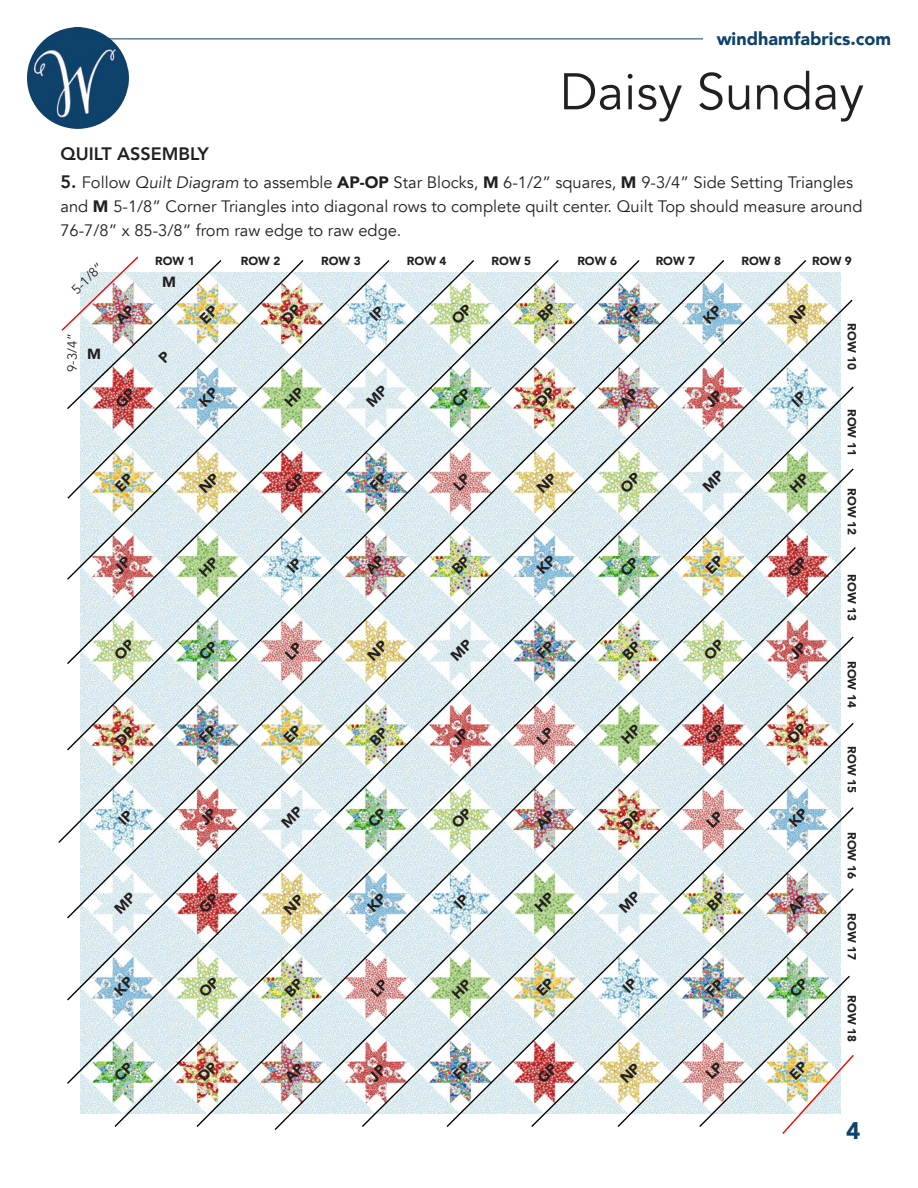
<style>
.page{position:relative;width:918px;height:1188px;background:#fff}
.page>*{position:absolute;margin:0;border:0;box-sizing:border-box;transform-origin:0 0}
.t1{font:51px "Avenir";color:#231f20}
.t2{font:900 24px "Avenir";color:#0d426a}
.t3{font:900 18px "Avenir";color:#0d426a}
.t4{font:800 18px "Avenir";color:#231f20}
.t5{font:16.5px/24px "Avenir";color:#231f20}
.t6{font:900 14.7px "Avenir";color:#231f20}
.t7{font:13.2px "Avenir";color:#231f20}
.t8{font:900 11.7px "Avenir";color:#231f20}
.s1{font-weight:800;font-size:18px}
.s2{font-style:italic}
.s3{font-weight:900}
</style>
<div class="page">
<img style="left:27px;top:27px;width:102px;height:102px;border-radius:51px">
<hr style="left:109px;top:39px;width:594px;height:1px;background:#0d426a">
<svg style="left:223px;top:260px;width:585px;height:38px"></svg>
<img style="left:66px;top:298px;width:787px;height:787px">
<img style="left:113px;top:385px;width:742px;height:743px">
<svg style="left:367px;top:892px;width:20px;height:20px"></svg>
<svg style="left:114px;top:976px;width:20px;height:20px"></svg>
<svg style="left:789px;top:807px;width:20px;height:20px"></svg>
<svg style="left:536px;top:554px;width:21px;height:20px"></svg>
<svg style="left:703px;top:304px;width:20px;height:20px"></svg>
<svg style="left:453px;top:473px;width:18px;height:18px"></svg>
<svg style="left:285px;top:642px;width:18px;height:18px"></svg>
<svg style="left:536px;top:726px;width:19px;height:19px"></svg>
<svg style="left:706px;top:810px;width:18px;height:19px"></svg>
<svg style="left:370px;top:978px;width:19px;height:19px"></svg>
<svg style="left:367px;top:640px;width:21px;height:21px"></svg>
<svg style="left:536px;top:472px;width:22px;height:22px"></svg>
<svg style="left:283px;top:894px;width:22px;height:21px"></svg>
<svg style="left:199px;top:472px;width:21px;height:22px"></svg>
<svg style="left:620px;top:1062px;width:21px;height:21px"></svg>
<svg style="left:451px;top:303px;width:22px;height:22px"></svg>
<svg style="left:788px;top:303px;width:22px;height:21px"></svg>
<svg style="left:619px;top:471px;width:22px;height:22px"></svg>
<svg style="left:113px;top:639px;width:23px;height:22px"></svg>
<svg style="left:703px;top:639px;width:22px;height:22px"></svg>
<svg style="left:451px;top:807px;width:22px;height:22px"></svg>
<svg style="left:198px;top:976px;width:22px;height:22px"></svg>
<svg style="left:788px;top:641px;width:19px;height:20px"></svg>
<svg style="left:705px;top:390px;width:18px;height:19px"></svg>
<svg style="left:113px;top:556px;width:19px;height:19px"></svg>
<svg style="left:451px;top:727px;width:19px;height:19px"></svg>
<svg style="left:368px;top:1064px;width:19px;height:19px"></svg>
<svg style="left:199px;top:808px;width:19px;height:19px"></svg>
<svg style="left:369px;top:472px;width:19px;height:19px"></svg>
<svg style="left:623px;top:304px;width:19px;height:19px"></svg>
<svg style="left:536px;top:641px;width:19px;height:19px"></svg>
<svg style="left:199px;top:724px;width:19px;height:19px"></svg>
<svg style="left:453px;top:1061px;width:19px;height:19px"></svg>
<svg style="left:452px;top:555px;width:19px;height:20px"></svg>
<svg style="left:622px;top:640px;width:20px;height:20px"></svg>
<svg style="left:369px;top:726px;width:20px;height:20px"></svg>
<svg style="left:284px;top:977px;width:20px;height:20px"></svg>
<svg style="left:707px;top:892px;width:19px;height:19px"></svg>
<svg style="left:115px;top:473px;width:19px;height:19px"></svg>
<svg style="left:705px;top:554px;width:19px;height:20px"></svg>
<svg style="left:283px;top:724px;width:19px;height:19px"></svg>
<svg style="left:536px;top:977px;width:19px;height:20px"></svg>
<svg style="left:451px;top:388px;width:21px;height:20px"></svg>
<svg style="left:537px;top:302px;width:20px;height:20px"></svg>
<svg style="left:619px;top:556px;width:21px;height:21px"></svg>
<svg style="left:198px;top:641px;width:21px;height:20px"></svg>
<svg style="left:367px;top:807px;width:20px;height:20px"></svg>
<svg style="left:113px;top:1061px;width:21px;height:20px"></svg>
<img style="left:698px;top:974px;width:157px;height:160px">
<svg style="left:284px;top:387px;width:21px;height:20px"></svg>
<svg style="left:199px;top:556px;width:20px;height:21px"></svg>
<svg style="left:789px;top:472px;width:21px;height:21px"></svg>
<svg style="left:621px;top:724px;width:21px;height:20px"></svg>
<svg style="left:534px;top:892px;width:21px;height:20px"></svg>
<svg style="left:452px;top:978px;width:20px;height:21px"></svg>
<svg style="left:369px;top:305px;width:16px;height:16px"></svg>
<svg style="left:287px;top:557px;width:16px;height:16px"></svg>
<svg style="left:118px;top:809px;width:16px;height:16px"></svg>
<svg style="left:454px;top:893px;width:16px;height:16px"></svg>
<svg style="left:622px;top:977px;width:16px;height:16px"></svg>
<svg style="left:366px;top:384px;width:23px;height:23px"></svg>
<svg style="left:702px;top:470px;width:23px;height:22px"></svg>
<svg style="left:450px;top:638px;width:23px;height:23px"></svg>
<svg style="left:281px;top:806px;width:23px;height:22px"></svg>
<svg style="left:114px;top:891px;width:22px;height:23px"></svg>
<svg style="left:619px;top:890px;width:22px;height:23px"></svg>
<svg style="left:618px;top:388px;width:21px;height:21px"></svg>
<svg style="left:364px;top:554px;width:21px;height:21px"></svg>
<svg style="left:534px;top:809px;width:22px;height:21px"></svg>
<svg style="left:284px;top:1062px;width:21px;height:21px"></svg>
<svg style="left:284px;top:472px;width:21px;height:22px"></svg>
<svg style="left:787px;top:556px;width:21px;height:22px"></svg>
<svg style="left:704px;top:724px;width:22px;height:21px"></svg>
<svg style="left:198px;top:893px;width:22px;height:21px"></svg>
<svg style="left:198px;top:1061px;width:20px;height:21px"></svg>
<svg style="left:536px;top:1062px;width:22px;height:21px"></svg>
<svg style="left:621px;top:809px;width:21px;height:21px"></svg>
<svg style="left:787px;top:722px;width:21px;height:21px"></svg>
<svg style="left:535px;top:387px;width:21px;height:20px"></svg>
<svg style="left:281px;top:303px;width:21px;height:21px"></svg>
<svg style="left:115px;top:725px;width:21px;height:21px"></svg>
<img style="left:61px;top:256px;width:162px;height:155px">
<svg style="left:791px;top:391px;width:16px;height:16px"></svg>
<svg style="left:786px;top:894px;width:22px;height:21px"></svg>
<p class="t3" style="left:717px;top:23px;width:176px">windhamfabrics.com</p>
<p class="t4" style="left:60px;top:140px;width:150px">QUILT ASSEMBLY</p>
<h1 class="t1" style="left:560px;top:61px;width:306px">Daisy Sunday</h1>
<p class="t5" style="left:60px;top:170px;width:804px"><span class="s1">5.</span> Follow <span class="s2">Quilt Diagram</span> to assemble <span class="s3">AP-OP</span> Star Blocks, <span class="s3">M</span> 6-1/2” squares, <span class="s3">M</span> 9-3/4” Side Setting Triangles and <span class="s3">M</span> 5-1/8” Corner Triangles into diagonal rows to complete quilt center. Quilt Top should measure around<br>76-7/8” x 85-3/8” from raw edge to raw edge.</p>
<p class="t6" style="left:162px;top:269px;width:15px">M</p>
<p class="t8" style="left:155px;top:251px;width:41px">ROW 1</p>
<p class="t8" style="left:241px;top:251px;width:41px">ROW 2</p>
<p class="t8" style="left:321px;top:251px;width:41px">ROW 3</p>
<p class="t8" style="left:407px;top:251px;width:41px">ROW 4</p>
<p class="t8" style="left:492px;top:251px;width:41px">ROW 5</p>
<p class="t8" style="left:577px;top:251px;width:41px">ROW 6</p>
<p class="t8" style="left:656px;top:251px;width:41px">ROW 7</p>
<p class="t8" style="left:741px;top:251px;width:41px">ROW 8</p>
<p class="t8" style="left:812px;top:251px;width:41px">ROW 9</p>
<p class="t7" style="left:68px;top:286px;width:40px;rotate:-45deg">5-1/8”</p>
<p class="t7" style="left:64px;top:372px;width:40px;rotate:-90deg">9-3/4”</p>
<p class="t6" style="left:87px;top:341px;width:15px">M</p>
<p class="t8" style="left:862px;top:323px;width:48px;rotate:90deg">ROW 10</p>
<p class="t8" style="left:862px;top:409px;width:48px;rotate:90deg">ROW 11</p>
<p class="t8" style="left:862px;top:488px;width:48px;rotate:90deg">ROW 12</p>
<p class="t8" style="left:862px;top:574px;width:48px;rotate:90deg">ROW 13</p>
<p class="t8" style="left:862px;top:661px;width:48px;rotate:90deg">ROW 14</p>
<p class="t8" style="left:862px;top:746px;width:48px;rotate:90deg">ROW 15</p>
<p class="t8" style="left:862px;top:832px;width:48px;rotate:90deg">ROW 16</p>
<p class="t8" style="left:862px;top:913px;width:48px;rotate:90deg">ROW 17</p>
<p class="t8" style="left:862px;top:995px;width:48px;rotate:90deg">ROW 18</p>
<h2 class="t2" style="left:846px;top:1110px;width:16px">4</h2>
</div>
